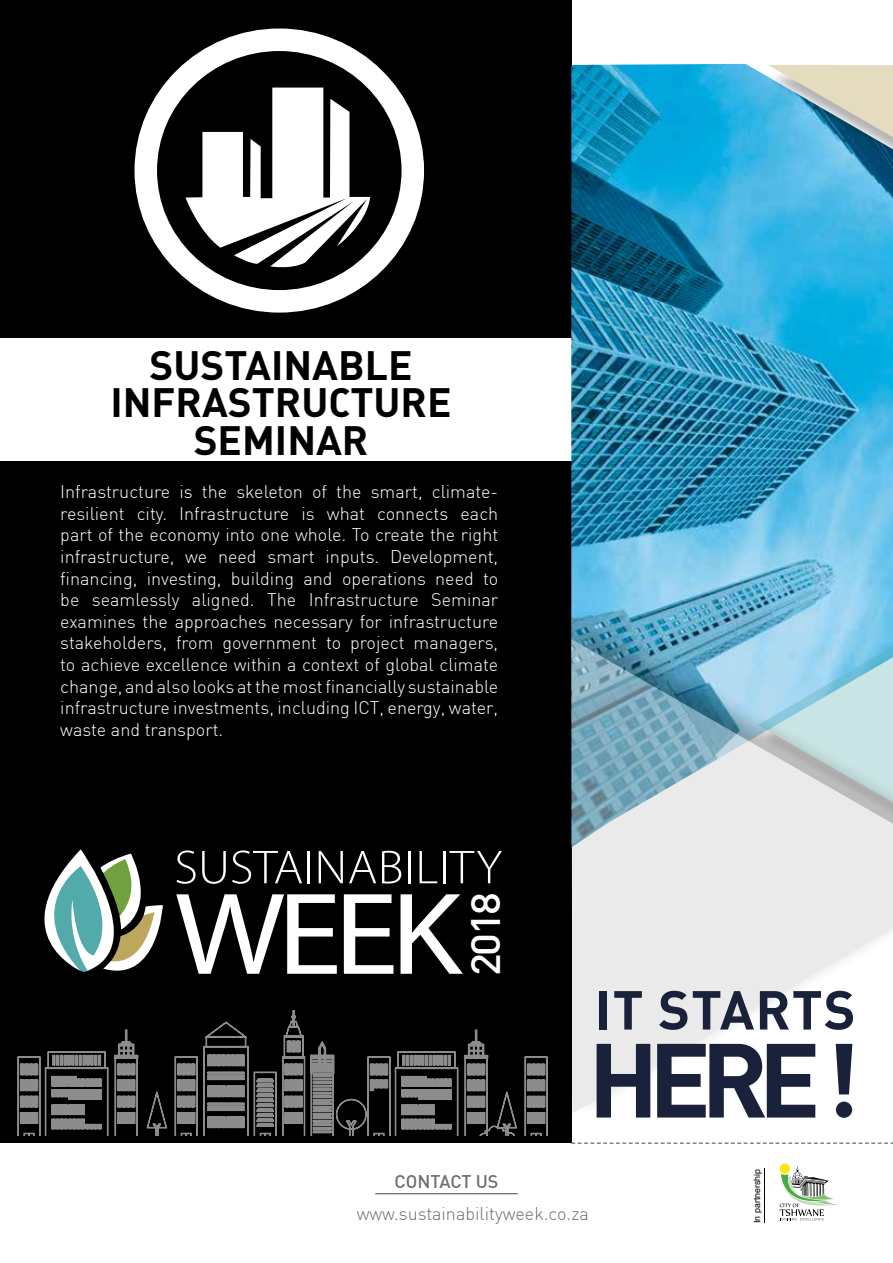
<style>
.page{position:relative;width:893px;height:1263px;background:#fff}
.page>*{position:absolute;margin:0;border:0;box-sizing:border-box;transform-origin:0 0}
.t1{font:117.75px "Myriad Pro";color:#fff;scale:1.11 1}
.t2{font:103.5px "DIN Bold Alternate";color:#19223a}
.t3{font:54px "DIN Bold Alternate";letter-spacing:.02em;color:#19223a}
.t4{font:300 47.85px "Myriad Pro";letter-spacing:.01em;color:#fff;scale:1.06 1}
.t5{font:40.5px/37.5px "DIN Bold Alternate";color:#000;text-align:center}
.t6{font:500 40.35px "DIN";color:#fff;scale:1.06 1}
.t7{font:300 18px/21.6px "DIN";color:#fff;text-align:justify}
.t8{font:300 18px "DIN";color:#6d6e71}
.t9{font:500 18px "DIN";color:#6d6e71}
.t10{font:8.85px "Helvetica";color:#000}
</style>
<div class="page">
<div style="left:0;top:0;width:571px;height:1263px;background:#000"></div>
<div style="left:0;top:338px;width:893px;height:123px;background:#fff"></div>
<svg style="left:185px;top:88px;width:185px;height:182px"></svg>
<div style="left:135px;top:29px;width:289px;height:284px;border:22px solid #fff;border-radius:50%"></div>
<img style="left:571px;top:64px;width:322px;height:547px">
<div style="left:562px;top:611px;width:331px;height:507px;background:#000;opacity:.6"></div>
<svg style="left:571px;top:639px;width:322px;height:474px;fill:#eaeaea"></svg>
<div style="left:767px;top:70px;width:126px;height:326px;background:#000;opacity:.75"></div>
<svg style="left:768px;top:65px;width:125px;height:310px;background:#4bb4d8"></svg>
<div style="left:0;top:1144px;width:893px;height:119px;background:#fff"></div>
<svg style="left:44px;top:849px;width:119px;height:123px"></svg>
<svg style="left:571px;top:1142px;width:322px;height:2px"></svg>
<hr style="left:375px;top:1193px;width:143px;height:1px;background:#6d6e71">
<svg style="left:18px;top:1010px;width:530px;height:125px"></svg>
<svg style="left:780px;top:1163px;width:10px;height:11px"></svg>
<svg style="left:780px;top:1166px;width:58px;height:54px"></svg>
<img style="left:764px;top:1169px;width:1px;height:53px">
<h3 class="t5" style="left:110px;top:344px;width:343px">SUSTAINABLE<br>INFRASTRUCTURE<br>SEMINAR</h3>
<p class="t7" style="left:60px;top:481px;width:439px">Infrastructure is the skeleton of the smart, climate&shy;resilient city. Infrastructure is what connects each part of the economy into one whole. To create the right infrastructure, we need smart inputs. Development, financing, investing, building and operations need to be seamlessly aligned. The Infrastructure Seminar examines the approaches necessary for infrastructure stakeholders, from government to project managers, to achieve excellence within a context of global climate change, and also looks at the most financially sustainable infrastructure investments, including ICT, energy, water, waste and transport.</p>
<h3 class="t4" style="left:174px;top:838px;width:310px">SUSTAINABILITY</h3>
<h1 class="t1" style="left:174px;top:862px;width:260px">WEEK</h1>
<h3 class="t6" style="left:460px;top:976px;width:81px;rotate:-90deg">2018</h3>
<h3 class="t3" style="left:595px;top:975px;width:262px">IT STARTS</h3>
<h2 class="t2" style="left:588px;top:1012px;width:273px">HERE !</h2>
<p class="t9" style="left:394px;top:1169px;width:106px">CONTACT US</p>
<p class="t8" style="left:357px;top:1202px;width:234px">www.sustainabilityweek.co.za</p>
<p class="t10" style="left:750px;top:1223px;width:55px;rotate:-90deg">In partnership</p>
</div>
